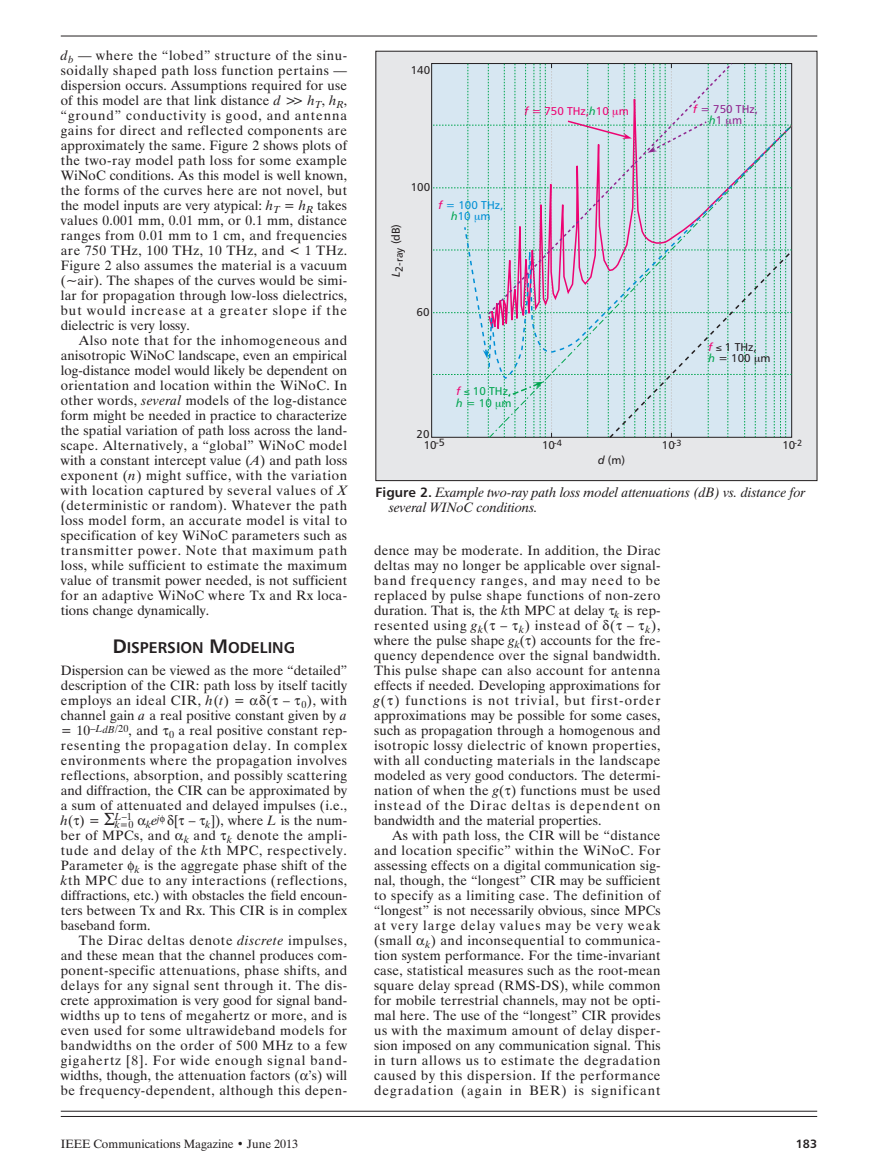
<style>
.page{position:relative;width:878px;height:1175px;background:#fff}
.page>*{position:absolute;margin:0;border:0;box-sizing:border-box;transform-origin:0 0}
.t1{font:15.6px "Humanist 777 BT Bold B";color:#231f20}
.t2{font:13.5px/15px "Dutch 801 BT";letter-spacing:.025em;color:#231f20;text-align:justify}
.t3{font:italic 13.5px/15px "Dutch 801 BT";color:#231f20}
.t4{font:12px "Dutch 801 BT";color:#231f20}
.t5{font:12px "Humanist 777 BT Bold B";color:#231f20}
.t6{font:11.4px/11.4px "Humanist 777 BT Roman B";color:#231f20}
.t7{font:11.4px "Humanist 777 BT Roman B";color:#ed0372}
.t8{font:11.4px/11.4px "Humanist 777 BT Roman B";color:#008fd5;text-align:center}
.t9{font:11.4px/11.4px "Humanist 777 BT Roman B";color:#00a54f}
.t10{font:11.4px/11.4px "Humanist 777 BT Roman B";color:#90268f;text-align:center}
.t11{font:10.5px "Humanist 777 BT Roman B";color:#231f20}
.t12{font:10.2px "Dutch 801 BT";color:#231f20}
.s1{font-style:italic}
.s2{font-size:19.5px}
.s3{font-family:"Humanist 777 BT Italic B"}
.s4{font-family:"Humanist 777 BT Italic B";color:#00a54f}
.s5{font-family:"Humanist 777 BT Italic B";color:#ed0372}
.s6{font-family:"Humanist 777 BT Bold B";font-style:normal}
</style>
<div class="page">
<hr style="left:61px;top:36px;width:756px;height:1px;background:#231f20">
<hr style="left:61px;top:1116px;width:756px;height:1px;background:#231f20">
<hr style="left:61px;top:1110px;width:756px;height:1px;background:#231f20">
<div style="left:376px;top:51px;width:441px;height:429px;background:#e6e7e9"></div>
<svg style="left:431px;top:64px;width:362px;height:374px"></svg>
<p class="t2" style="left:61px;top:49px;width:288px"><span class="s1">d</span><sub>b</sub> — where the “lobed” structure of the sinu&shy;soidally shaped path loss function pertains — dispersion occurs. Assumptions required for use of this model are that link distance <span class="s1">d</span> &gt;&gt; <span class="s1">h</span><sub>T</sub>, <span class="s1">h</span><sub>R</sub>, “ground” conductivity is good, and antenna gains for direct and reflected components are approximately the same. Figure 2 shows plots of the two-ray model path loss for some example WiNoC conditions. As this model is well known, the forms of the curves here are not novel, but the model inputs are very atypical: <span class="s1">h</span><sub>T</sub> = <span class="s1">h</span><sub>R</sub> takes values 0.001 mm, 0.01 mm, or 0.1 mm, distance ranges from 0.01 mm to 1 cm, and frequencies are 750 THz, 100 THz, 10 THz, and &lt; 1 THz.<br>Figure 2 also assumes the material is a vacuum (~air). The shapes of the curves would be simi&shy;lar for propagation through low-loss dielectrics, but would increase at a greater slope if the dielectric is very lossy.</p>
<p class="t2" style="left:61px;top:334px;width:288px;text-indent:18px">Also note that for the inhomogeneous and anisotropic WiNoC landscape, even an empirical log-distance model would likely be dependent on orientation and location within the WiNoC. In other words, <span class="s1">several</span> models of the log-distance form might be needed in practice to characterize the spatial variation of path loss across the land&shy;scape. Alternatively, a “global” WiNoC model with a constant intercept value (<span class="s1">A</span>) and path loss exponent (<span class="s1">n</span>) might suffice, with the variation with location captured by several values of <span class="s1">X </span>(deterministic or random). Whatever the path loss model form, an accurate model is vital to specification of key WiNoC parameters such as transmitter power. Note that maximum path loss, while sufficient to estimate the maximum value of transmit power needed, is not sufficient for an adaptive WiNoC where Tx and Rx loca&shy;tions change dynamically.</p>
<p class="t1" style="left:113px;top:641px;width:184px"><span class="s2">D</span>ISPERSION <span class="s2">M</span>ODELING</p>
<p class="t2" style="left:61px;top:664px;width:288px">Dispersion can be viewed as the more “detailed” description of the CIR: path loss by itself tacitly employs an ideal CIR, <span class="s1">h</span>(<span class="s1">t</span>) =</p>
<p class="t2" style="left:61px;top:694px;width:288px;text-indent:206px">(▼ – ▼<sub>0</sub>), with channel gain <span class="s1">a</span> a real positive constant given by <span class="s1">a </span>= 10<sup>–</sup><sup>LdB</sup><sup>/20</sup>, and ▼<sub>0</sub> a real positive constant rep&shy;resenting the propagation delay. In complex environments where the propagation involves reflections, absorption, and possibly scattering and diffraction, the CIR can be approximated by a sum of attenuated and delayed impulses (i.e., <span class="s1">h</span>(▼) = <sup>L</sup><sup>–1</sup></p>
<p class="t2" style="left:61px;top:814px;width:288px;text-indent:85px"><sub>k</sub><span class="s1">e</span><sup>j</sup> [▼ – ▼<sub>k</sub>]), where <span class="s1">L</span> is the num&shy;ber of MPCs, and <sub>k</sub> and ▼<sub>k</sub> denote the ampli&shy;tude and delay of the <span class="s1">k</span>th MPC, respectively.<br>Parameter <sub>k</sub> is the aggregate phase shift of the <span class="s1">k</span>th MPC due to any interactions (reflections, diffractions, etc.) with obstacles the field encoun&shy;ters between Tx and Rx. This CIR is in complex baseband form.</p>
<p class="t2" style="left:61px;top:934px;width:288px;text-indent:18px">The Dirac deltas denote <span class="s1">discrete</span> impulses, and these mean that the channel produces com&shy;ponent-specific attenuations, phase shifts, and delays for any signal sent through it. The dis&shy;crete approximation is very good for signal band&shy;widths up to tens of megahertz or more, and is even used for some ultrawideband models for bandwidths on the order of 500 MHz to a few gigahertz [8]. For wide enough signal band&shy;widths, though, the attenuation factors ( ’s) will be frequency-dependent, although this depen-</p>
<p class="t12" style="left:115px;top:820px;width:20px"><span class="s1">k</span>=0</p>
<p class="t6" style="left:410px;top:65px;width:21px">140</p>
<p class="t7" style="left:524px;top:105px;width:106px"><span class="s3">f</span> = 750 THz,<span class="s4">h</span>10 m</p>
<p class="t6" style="left:410px;top:181px;width:21px">100</p>
<p class="t11" style="left:393px;top:277px;width:55px;rotate:-90deg"><sup>L</sup>2-ray <sup>(dB)</sup></p>
<p class="t8" style="left:438px;top:199px;width:66px"><span class="s5">f</span> = 100 THz, <span class="s4">h</span>10 m</p>
<p class="t6" style="left:416px;top:306px;width:15px">60</p>
<p class="t9" style="left:456px;top:386px;width:57px"><span class="s5">f</span> ≤ 10 THz, <span class="s3">h</span> = 10 m</p>
<p class="t6" style="left:416px;top:429px;width:15px">20</p>
<p class="t6" style="left:423px;top:439px;width:23px">10<sup>-5</sup></p>
<p class="t6" style="left:542px;top:439px;width:21px">10<sup>-4</sup></p>
<p class="t6" style="left:598px;top:454px;width:29px"><span class="s3">d</span> (m)</p>
<p class="t10" style="left:693px;top:103px;width:66px"><span class="s5">f</span> = 750 THz, <span class="s4">h</span>1 m</p>
<p class="t6" style="left:708px;top:341px;width:63px"><span class="s5">f</span> ≤ 1 THz,<br><span class="s4">h</span> = 100 m</p>
<p class="t6" style="left:662px;top:439px;width:21px">10<sup>-3</sup></p>
<p class="t6" style="left:782px;top:439px;width:21px">10<sup>-2</sup></p>
<p class="t3" style="left:389px;top:486px;width:417px;text-indent:-14px"><span class="s6">Figure 2.</span> Example two-ray path loss model attenuations (dB) vs. distance for several WINoC conditions.</p>
<p class="t2" style="left:374px;top:544px;width:288px">dence may be moderate. In addition, the Dirac deltas may no longer be applicable over signal&shy;band frequency ranges, and may need to be replaced by pulse shape functions of non-zero duration. That is, the <span class="s1">k</span>th MPC at delay ▼<sub>k</sub> is rep&shy;resented using <span class="s1">g</span><sub>k</sub>(▼ – ▼<sub>k</sub>) instead of (▼ – ▼<sub>k</sub>), where the pulse shape <span class="s1">g</span><sub>k</sub>(▼) accounts for the fre&shy;quency dependence over the signal bandwidth.<br>This pulse shape can also account for antenna effects if needed. Developing approximations for <span class="s1">g</span>(▼) functions is not trivial, but first-order approximations may be possible for some cases, such as propagation through a homogenous and isotropic lossy dielectric of known properties, with all conducting materials in the landscape modeled as very good conductors. The determi&shy;nation of when the <span class="s1">g</span>(▼) functions must be used instead of the Dirac deltas is dependent on bandwidth and the material properties.</p>
<p class="t2" style="left:374px;top:829px;width:288px;text-indent:18px">As with path loss, the CIR will be “distance and location specific” within the WiNoC. For assessing effects on a digital communication sig&shy;nal, though, the “longest” CIR may be sufficient to specify as a limiting case. The definition of “longest” is not necessarily obvious, since MPCs at very large delay values may be very weak (small <sub>k</sub>) and inconsequential to communica&shy;tion system performance. For the time-invariant case, statistical measures such as the root-mean square delay spread (RMS-DS), while common for mobile terrestrial channels, may not be opti&shy;mal here. The use of the “longest” CIR provides us with the maximum amount of delay disper&shy;sion imposed on any communication signal. This in turn allows us to estimate the degradation caused by this dispersion. If the performance degradation (again in BER) is significant</p>
<p class="t4" style="left:61px;top:1139px;width:239px">IEEE Communications Magazine • June 2013</p>
<p class="t5" style="left:795px;top:1139px;width:23px">183</p>
</div>
